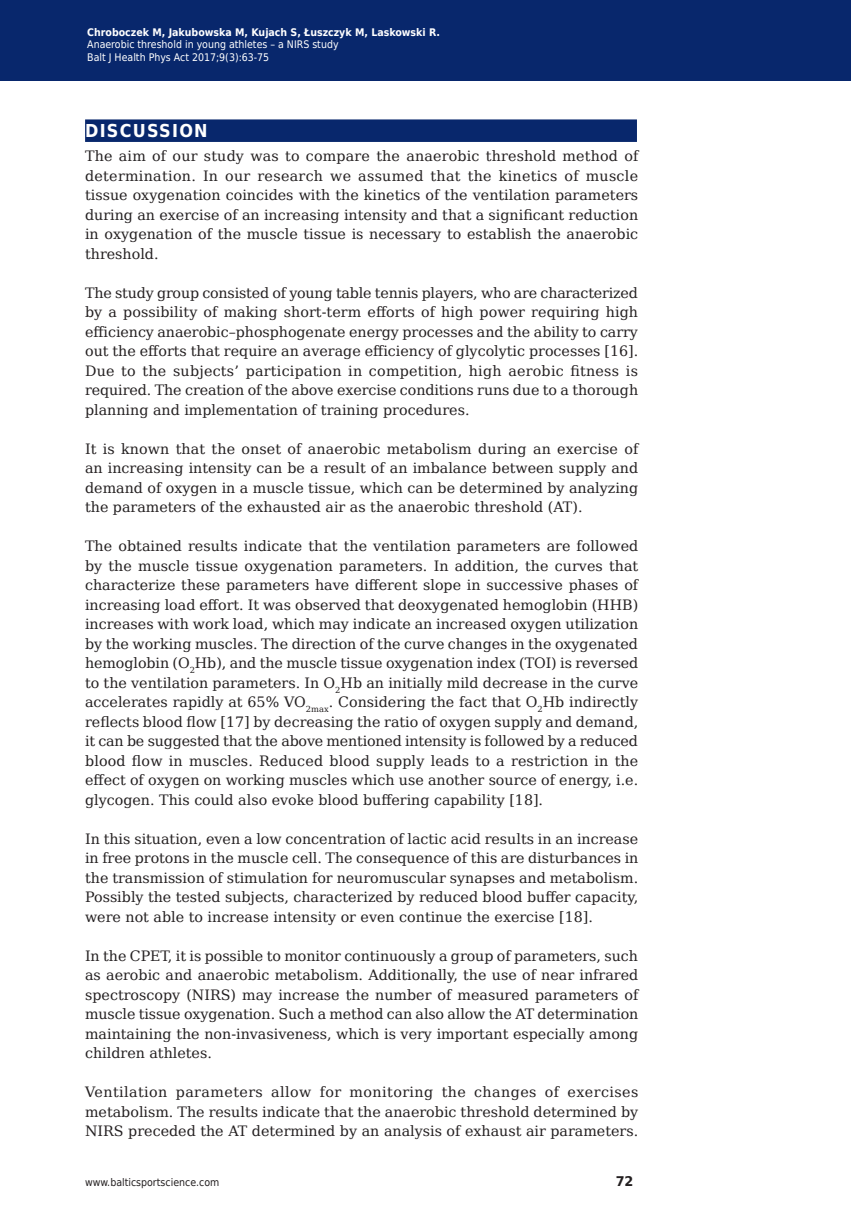
<style>
.page{position:relative;width:851px;height:1212px;background:#fff}
.page>*{position:absolute;margin:0;border:0;box-sizing:border-box;transform-origin:0 0}
.Subhead{font:700 17.85px "DejaVu Sans Condensed";letter-spacing:.07em;color:#fff}
.Body_Text{font:14.25px/19.5px "DejaVu Serif";color:#231f20;text-align:justify}
.t1{font:700 13.35px "DejaVu Sans";color:#231f20;scale:.96 1}
.t2{font:10.5px/12.6px "DejaVu Sans Condensed";color:#fff}
.t3{font:700 10.5px "DejaVu Sans Condensed";color:#fff}
.t4{font:10.5px "DejaVu Sans Condensed";color:#231f20}
</style>
<div class="page">
<div style="left:0;top:0;width:850px;height:80px;background:#08276c"></div>
<div style="left:85px;top:119px;width:552px;height:23px;background:#08276c"></div>
<p class="t3" style="left:87px;top:23px;width:354px">Chroboczek M, Jakubowska M, Kujach S, Łuszczyk M, Laskowski R.</p>
<p class="t2" style="left:87px;top:38px;width:253px">Anaerobic threshold in young athletes – a NIRS study<br>Balt J Health Phys Act 2017;9(3):63-75</p>
<p class="Subhead" style="left:85px;top:116px;width:124px">DISCUSSION</p>
<p class="Body_Text" style="left:85px;top:146px;width:554px">The aim of our study was to compare the anaerobic threshold method of determination. In our research we assumed that the kinetics of muscle tissue oxygenation coincides with the kinetics of the ventilation parameters during an exercise of an increasing intensity and that a significant reduction in oxygenation of the muscle tissue is necessary to establish the anaerobic threshold.</p>
<p class="Body_Text" style="left:85px;top:283px;width:554px">The study group consisted of young table tennis players, who are characterized by a possibility of making short-term efforts of high power requiring high efficiency anaerobic–phosphogenate energy processes and the ability to carry out the efforts that require an average efficiency of glycolytic processes [16].<br>Due to the subjects’ participation in competition, high aerobic fitness is required. The creation of the above exercise conditions runs due to a thorough planning and implementation of training procedures.</p>
<p class="Body_Text" style="left:85px;top:439px;width:554px">It is known that the onset of anaerobic metabolism during an exercise of an increasing intensity can be a result of an imbalance between supply and demand of oxygen in a muscle tissue, which can be determined by analyzing the parameters of the exhausted air as the anaerobic threshold (AT).</p>
<p class="Body_Text" style="left:85px;top:536px;width:554px">The obtained results indicate that the ventilation parameters are followed by the muscle tissue oxygenation parameters. In addition, the curves that characterize these parameters have different slope in successive phases of increasing load effort. It was observed that deoxygenated hemoglobin (HHB) increases with work load, which may indicate an increased oxygen utilization by the working muscles. The direction of the curve changes in the oxygenated hemoglobin (O<sub>2</sub>Hb), and the muscle tissue oxygenation index (TOI) is reversed to the ventilation parameters. In O<sub>2</sub>Hb an initially mild decrease in the curve accelerates rapidly at 65% VO<sub>2max</sub>. Considering the fact that O<sub>2</sub>Hb indirectly reflects blood flow [17] by decreasing the ratio of oxygen supply and demand, it can be suggested that the above mentioned intensity is followed by a reduced blood flow in muscles. Reduced blood supply leads to a restriction in the effect of oxygen on working muscles which use another source of energy, i.e. glycogen. This could also evoke blood buffering capability [18].</p>
<p class="Body_Text" style="left:85px;top:829px;width:554px">In this situation, even a low concentration of lactic acid results in an increase in free protons in the muscle cell. The consequence of this are disturbances in the transmission of stimulation for neuromuscular synapses and metabolism.<br>Possibly the tested subjects, characterized by reduced blood buffer capacity, were not able to increase intensity or even continue the exercise [18].</p>
<p class="Body_Text" style="left:85px;top:946px;width:554px">In the CPET, it is possible to monitor continuously a group of parameters, such as aerobic and anaerobic metabolism. Additionally, the use of near infrared spectroscopy (NIRS) may increase the number of measured parameters of muscle tissue oxygenation. Such a method can also allow the AT determination maintaining the non-invasiveness, which is very important especially among children athletes.</p>
<p class="Body_Text" style="left:85px;top:1082px;width:554px">Ventilation parameters allow for monitoring the changes of exercises metabolism. The results indicate that the anaerobic threshold determined by NIRS preceded the AT determined by an analysis of exhaust air parameters.</p>
<p class="t4" style="left:85px;top:1174px;width:136px">www.balticsportscience.com</p>
<p class="t1" style="left:615px;top:1170px;width:20px">72</p>
</div>
